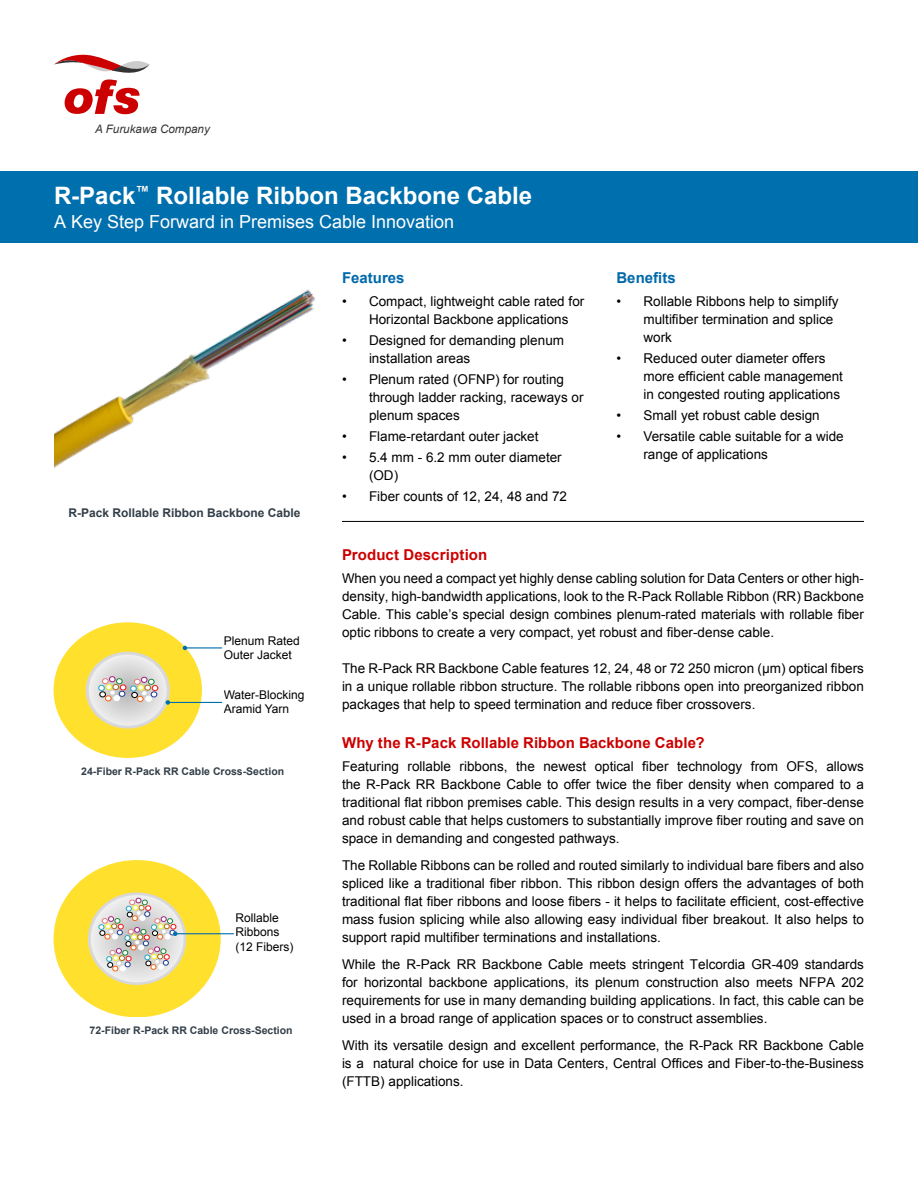
<style>
.page{position:relative;width:918px;height:1188px;background:#fff}
.page>*{position:absolute;margin:0;border:0;box-sizing:border-box;transform-origin:0 0}
.t1{font:700 24px "Arial";color:#fff}
.t2{font:18px "Arial";color:#fff}
.t3{font:700 15px "Arial";color:#c00}
.t4{font:700 15px "Arial";color:#0069aa}
.t5{font:13.5px/18px "Arial";color:#000}
.t6{font:12px/14.4px "Arial";color:#000}
.t7{font:700 12px "Arial";color:#323e48}
.t8{font:italic 11.7px "Arial";color:#333}
.t9{font:700 10.5px "Arial";color:#323e48}
</style>
<div class="page">
<hr style="left:342px;top:521px;width:522px;height:1px;background:#000">
<svg style="left:54px;top:54px;width:96px;height:61px"></svg>
<div style="left:0;top:171px;width:918px;height:72px;background:#006fad"></div>
<div style="left:54px;top:622px;width:148px;height:136px;background:#ffe02c;border-radius:50%"></div>
<div style="left:54px;top:860px;width:167px;height:157px;background:#ffe02c;border-radius:50%"></div>
<hr style="left:185px;top:647px;width:37px;height:1px;background:#006fad">
<svg style="left:183px;top:646px;width:4px;height:4px"></svg>
<hr style="left:168px;top:702px;width:54px;height:1px;background:#006fad">
<svg style="left:87px;top:653px;width:83px;height:74px"></svg>
<hr style="left:175px;top:933px;width:59px;height:1px;background:#006fad">
<img style="left:89px;top:894px;width:96px;height:90px">
<img style="left:54px;top:289px;width:261px;height:179px">
<p class="t8" style="left:95px;top:122px;width:116px">A Furukawa Company</p>
<h1 class="t1" style="left:54px;top:179px;width:480px">R-Pack<sup>™</sup> Rollable Ribbon Backbone Cable</h1>
<h2 class="t2" style="left:54px;top:210px;width:402px">A Key Step Forward in Premises Cable Innovation</h2>
<p class="t7" style="left:68px;top:505px;width:234px">R-Pack Rollable Ribbon Backbone Cable</p>
<p class="t4" style="left:342px;top:268px;width:64px">Features</p>
<p class="t5" style="left:369px;top:292px;width:217px;text-indent:-27px">• Compact, lightweight cable rated for<br>Horizontal Backbone applications</p>
<p class="t5" style="left:369px;top:331px;width:197px;text-indent:-27px">• Designed for demanding plenum installation areas</p>
<p class="t5" style="left:369px;top:370px;width:216px;text-indent:-27px">• Plenum rated (OFNP) for routing through ladder racking, raceways or plenum spaces</p>
<p class="t5" style="left:342px;top:427px;width:198px">• Flame-retardant outer jacket</p>
<p class="t5" style="left:369px;top:448px;width:194px;text-indent:-27px">• 5.4 mm - 6.2 mm outer diameter (OD)</p>
<p class="t5" style="left:342px;top:487px;width:227px">• Fiber counts of 12, 24, 48 and 72</p>
<p class="t4" style="left:616px;top:268px;width:61px">Benefits</p>
<p class="t5" style="left:644px;top:292px;width:197px;text-indent:-27px">• Rollable Ribbons help to simplify multifiber termination and splice work</p>
<p class="t5" style="left:644px;top:349px;width:201px;text-indent:-27px">• Reduced outer diameter offers more efficient cable management in congested routing applications</p>
<p class="t5" style="left:616px;top:406px;width:205px">• Small yet robust cable design</p>
<p class="t5" style="left:644px;top:427px;width:202px;text-indent:-27px">• Versatile cable suitable for a wide range of applications</p>
<p class="t6" style="left:224px;top:633px;width:78px">Plenum Rated<br>Outer Jacket</p>
<p class="t6" style="left:224px;top:687px;width:82px">Water-Blocking<br>Aramid Yarn</p>
<p class="t9" style="left:81px;top:764px;width:205px">24-Fiber R-Pack RR Cable Cross-Section</p>
<p class="t6" style="left:235px;top:910px;width:60px">Rollable<br>Ribbons (12 Fibers)</p>
<p class="t9" style="left:90px;top:1023px;width:205px">72-Fiber R-Pack RR Cable Cross-Section</p>
<p class="t3" style="left:342px;top:545px;width:147px">Product Description</p>
<p class="t5" style="left:342px;top:569px;width:524px;text-align:justify">When you need a compact yet highly dense cabling solution for Data Centers or other high&shy;density, high-bandwidth applications, look to the R-Pack Rollable Ribbon (RR) Backbone Cable. This cable’s special design combines plenum-rated materials with rollable fiber optic ribbons to create a very compact, yet robust and fiber-dense cable.</p>
<p class="t5" style="left:342px;top:659px;width:523px;text-align:justify">The R-Pack RR Backbone Cable features 12, 24, 48 or 72 250 micron (µm) optical fibers in a unique rollable ribbon structure. The rollable ribbons open into preorganized ribbon packages that help to speed termination and reduce fiber crossovers.</p>
<p class="t3" style="left:342px;top:733px;width:364px">Why the R-Pack Rollable Ribbon Backbone Cable?</p>
<p class="t5" style="left:342px;top:757px;width:523px;text-align:justify">Featuring rollable ribbons, the newest optical fiber technology from OFS, allows the R-Pack RR Backbone Cable to offer twice the fiber density when compared to a traditional flat ribbon premises cable. This design results in a very compact, fiber-dense and robust cable that helps customers to substantially improve fiber routing and save on space in demanding and congested pathways.</p>
<p class="t5" style="left:342px;top:856px;width:523px;text-align:justify">The Rollable Ribbons can be rolled and routed similarly to individual bare fibers and also spliced like a traditional fiber ribbon. This ribbon design offers the advantages of both traditional flat fiber ribbons and loose fibers - it helps to facilitate efficient, cost-effective mass fusion splicing while also allowing easy individual fiber breakout. It also helps to support rapid multifiber terminations and installations.</p>
<p class="t5" style="left:342px;top:955px;width:523px;text-align:justify">While the R-Pack RR Backbone Cable meets stringent Telcordia GR-409 standards for horizontal backbone applications, its plenum construction also meets NFPA 202 requirements for use in many demanding building applications. In fact, this cable can be used in a broad range of application spaces or to construct assemblies.</p>
<p class="t5" style="left:342px;top:1036px;width:523px;text-align:justify">With its versatile design and excellent performance, the R-Pack RR Backbone Cable is a natural choice for use in Data Centers, Central Offices and Fiber-to-the-Business (FTTB) applications.</p>
</div>
